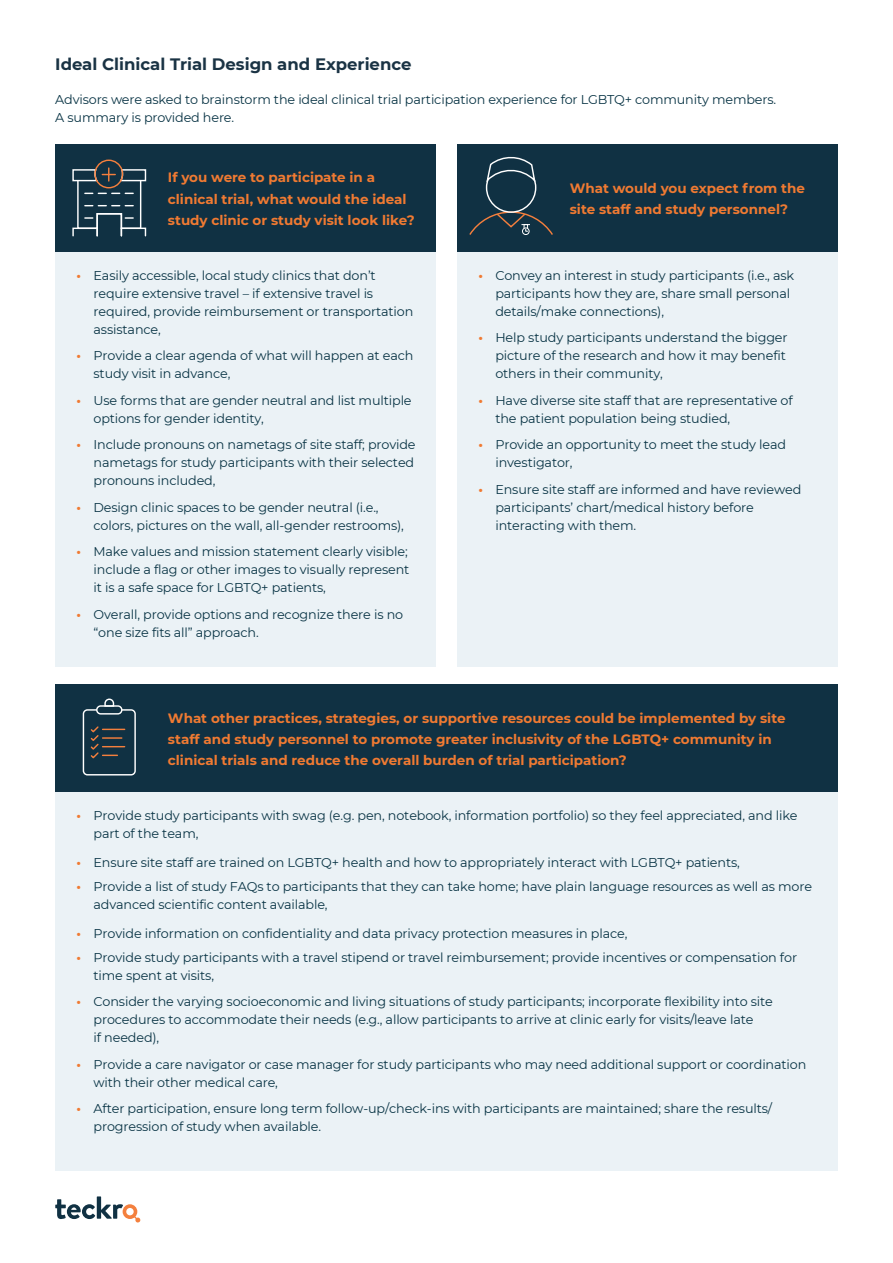
<style>
.page{position:relative;width:893px;height:1263px;background:#fff}
.page>*{position:absolute;margin:0;border:0;box-sizing:border-box;transform-origin:0 0}
.H2_Header__DK_BLUE{font:700 16.5px "Montserrat";color:#1a3344}
.t1{font:700 13.5px/21px "Montserrat";color:#f07a32}
.BODY{font:12.75px/18px "Montserrat";letter-spacing:-.01em;color:#083344}
.s1{font-weight:700;color:#f07a32}
.s2{font-style:inherit}
</style>
<div class="page">
<svg style="left:55px;top:1196px;width:85px;height:26px"></svg>
<div style="left:55px;top:144px;width:381px;height:108px;background:#103143"></div>
<div style="left:55px;top:684px;width:783px;height:108px;background:#103143"></div>
<div style="left:55px;top:252px;width:381px;height:414px;background:#ebf2f6"></div>
<div style="left:55px;top:792px;width:783px;height:378px;background:#ebf2f6"></div>
<div style="left:457px;top:144px;width:381px;height:108px;background:#103143"></div>
<div style="left:457px;top:252px;width:381px;height:414px;background:#ebf2f6"></div>
<svg style="left:72px;top:159px;width:75px;height:78px"></svg>
<div style="left:83px;top:709px;width:53px;height:66px;border:1px solid #fff;border-radius:4px"></div>
<div style="left:97px;top:706px;width:25px;height:8px;background:#103143;border-radius:4px"></div>
<div style="left:96px;top:705px;width:26px;height:9px;border:1px solid #fff;border-radius:4px"></div>
<svg style="left:104px;top:698px;width:11px;height:9px"></svg>
<svg style="left:90px;top:726px;width:35px;height:33px"></svg>
<svg style="left:486px;top:156px;width:51px;height:29px"></svg>
<svg style="left:469px;top:211px;width:84px;height:24px"></svg>
<p class="H2_Header__DK_BLUE" style="left:55px;top:52px;width:358px">Ideal Clinical Trial Design and Experience</p>
<p class="BODY" style="left:55px;top:89px;width:722px;line-height:18.8px">Advisors were asked to brainstorm the ideal clinical trial participation experience for LGBTQ+ community members.<br>A summary is provided here.</p>
<p class="t1" style="left:168px;top:167px;width:248px">If you were to participate in a clinical trial, what would the ideal study clinic or study visit look like?</p>
<p class="BODY" style="left:94px;top:266px;width:321px;text-indent:-17px"><span class="s1">•</span> Easily accessible, local study clinics that don’t require extensive travel – if extensive travel is required, provide reimbursement or transportation assistance,</p>
<p class="BODY" style="left:94px;top:346px;width:321px;text-indent:-17px"><span class="s1">•</span> Provide a clear agenda of what will happen at each study visit in advance,</p>
<p class="BODY" style="left:94px;top:391px;width:320px;text-indent:-17px"><span class="s1">•</span> Use forms that are gender neutral and list multiple options for gender identity,</p>
<p class="BODY" style="left:94px;top:435px;width:324px;text-align:justify;text-indent:-17px"><span class="s1">•</span> Include pronouns on nametags of site staff; provide nametags for study participants with their selected pronouns included,</p>
<p class="BODY" style="left:94px;top:498px;width:312px;text-indent:-17px"><span class="s1">•</span> Design clinic spaces to be gender neutral (i.e., colors, pictures on the wall, all-gender restrooms),</p>
<p class="BODY" style="left:94px;top:542px;width:317px;text-indent:-17px"><span class="s1">•</span> Make values and mission statement clearly visible; include a fl<span class="s2">a</span>g or other images to visually represent it is a safe space for LGBTQ+ patients,</p>
<p class="BODY" style="left:94px;top:605px;width:311px;text-indent:-17px"><span class="s1">•</span> Overall, provide options and recognize there is no “one size fits all” app<span class="s2">r</span>oach.</p>
<p class="t1" style="left:570px;top:177px;width:237px">What would you expect from the site staff and study personnel?</p>
<p class="BODY" style="left:495px;top:266px;width:300px;text-indent:-17px"><span class="s1">•</span> Convey an interest in study participants (i.e., ask participants how they are, share small personal details/make connections),</p>
<p class="BODY" style="left:495px;top:328px;width:294px;text-indent:-17px"><span class="s1">•</span> Help study participants understand the bigger picture of the research and how it may benefi<span class="s2">t </span>others in their community,</p>
<p class="BODY" style="left:495px;top:391px;width:299px;text-indent:-17px"><span class="s1">•</span> Have diverse site staff that are representative of the patient population being studied,</p>
<p class="BODY" style="left:495px;top:435px;width:292px;text-indent:-17px"><span class="s1">•</span> Provide an opportunity to meet the study lead investigator,</p>
<p class="BODY" style="left:495px;top:480px;width:307px;text-indent:-17px"><span class="s1">•</span> Ensure site staff are informed and have reviewed participants’ chart/medical history before interacting with them.</p>
<p class="t1" style="left:168px;top:707px;width:619px">What other practices, strategies, or supportive resources could be implemented by site staff and study personnel to promote greater inclusivity of the LGBTQ+ community in clinical trials and reduce the overall burden of trial participation?</p>
<p class="BODY" style="left:94px;top:806px;width:706px;text-indent:-17px"><span class="s1">•</span> Provide study participants with swag (e.g. pen, notebook, information portfolio) so they feel appreciated, and like part of the team,</p>
<p class="BODY" style="left:77px;top:853px;width:665px"><span class="s1">•</span> Ensure site staff are trained on LGBTQ+ health and how to appropriately interact with LGBTQ+ patients,</p>
<p class="BODY" style="left:94px;top:877px;width:720px;text-indent:-17px"><span class="s1">•</span> Provide a list of study FAQs to participants that they can take home; have plain language resources as well as more advanced scientific <span class="s2">co</span>ntent available,</p>
<p class="BODY" style="left:77px;top:924px;width:552px"><span class="s1">•</span> Provide information on confidentiali<span class="s2">t</span>y and data privacy protection measures in place,</p>
<p class="BODY" style="left:94px;top:948px;width:705px;text-indent:-17px"><span class="s1">•</span> Provide study participants with a travel stipend or travel reimbursement; provide incentives or compensation for time spent at visits,</p>
<p class="BODY" style="left:94px;top:992px;width:681px;text-indent:-17px"><span class="s1">•</span> Consider the varying socioeconomic and living situations of study participants; incorporate fl<span class="s2">e</span>xibility into site procedures to accommodate their needs (e.g., allow participants to arrive at clinic early for visits/leave late<br>if needed),</p>
<p class="BODY" style="left:94px;top:1055px;width:714px;text-indent:-17px"><span class="s1">•</span> Provide a care navigator or case manager for study participants who may need additional support or coordination with their other medical care,</p>
<p class="BODY" style="left:94px;top:1099px;width:680px;text-indent:-17px"><span class="s1">•</span> After participation, ensure long term follow-up/check-ins with participants are maintained; share the results/ progression of study when available.</p>
</div>
